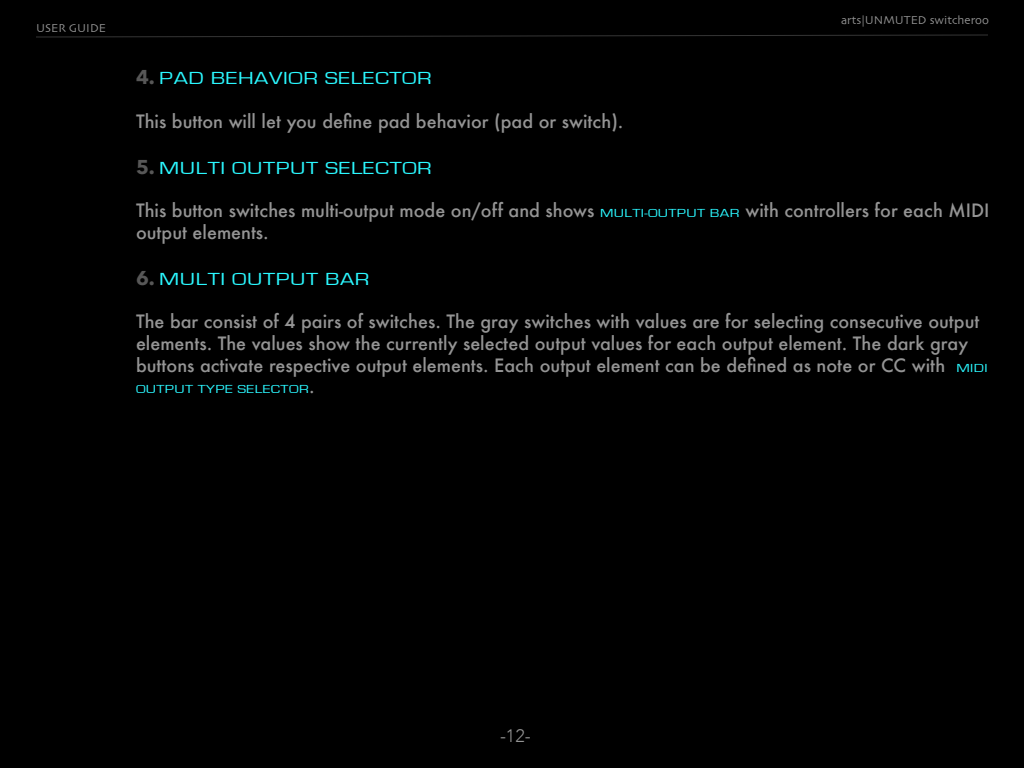
<style>
.page{position:relative;width:1024px;height:768px;background:#fff}
.page>*{position:absolute;margin:0;border:0;box-sizing:border-box;transform-origin:0 0}
.aU_Body{font:500 18px/21.6px "Futura";color:#949494}
.aU_Body-2{font:18px "Eurostile";letter-spacing:.025em;color:#2bf8ff;scale:1.3 1}
.t1{font:300 18px "Avenir";color:#949494}
.t2{font:12px "Skia";color:#949494}
.aU_Body-3{font:12px "Eurostile";letter-spacing:.025em;color:#2bf8ff;scale:1.3 1}
.s1{font-family:"Avenir Next";font-weight:700;font-size:20px;color:#575757}
.s2{font-family:"Eurostile";font-weight:400;font-size:12px;color:#2bf8ff}
.s3{font-family:"Futura";font-weight:500;font-size:18px;color:#949494}
</style>
<div class="page">
<div style="left:1px;top:1px;width:1022px;height:766px;background:#000"></div>
<svg style="left:36px;top:34px;width:952px;height:4px"></svg>
<p class="t2" style="left:36px;top:20px;width:72px">USER GUIDE</p>
<p class="t2" style="left:841px;top:12px;width:149px">arts|UNMUTED switcheroo</p>
<p class="aU_Body-2" style="left:136px;top:68px;width:229px"><span class="s1">4.</span> PAD BEHAVIOR SELECTOR</p>
<p class="aU_Body" style="left:136px;top:110px;width:489px">This button will let you define pad behavior (pad or switch).</p>
<p class="aU_Body-2" style="left:136px;top:158px;width:229px"><span class="s1">5.</span> MULTI OUTPUT SELECTOR</p>
<p class="aU_Body" style="left:136px;top:199px;width:855px">This button switches multi-output mode on/off and shows <span class="s2">MULTI-OUTPUT BAR</span> with controllers for each MIDI output elements.</p>
<p class="aU_Body-2" style="left:136px;top:269px;width:181px"><span class="s1">6.</span> MULTI OUTPUT BAR</p>
<p class="aU_Body" style="left:136px;top:311px;width:853px">The bar consist of 4 pairs of switches. The gray switches with values are for selecting consecutive output elements. The values show the currently selected output values for each output element. The dark gray buttons activate respective output elements. Each output element can be defined as note or CC with <span class="s2">MIDI</span></p>
<p class="aU_Body-3" style="left:136px;top:383px;width:139px">OUTPUT TYPE SELECTOR<span class="s3">.</span></p>
<p class="t1" style="left:500px;top:725px;width:32px">-12-</p>
</div>
